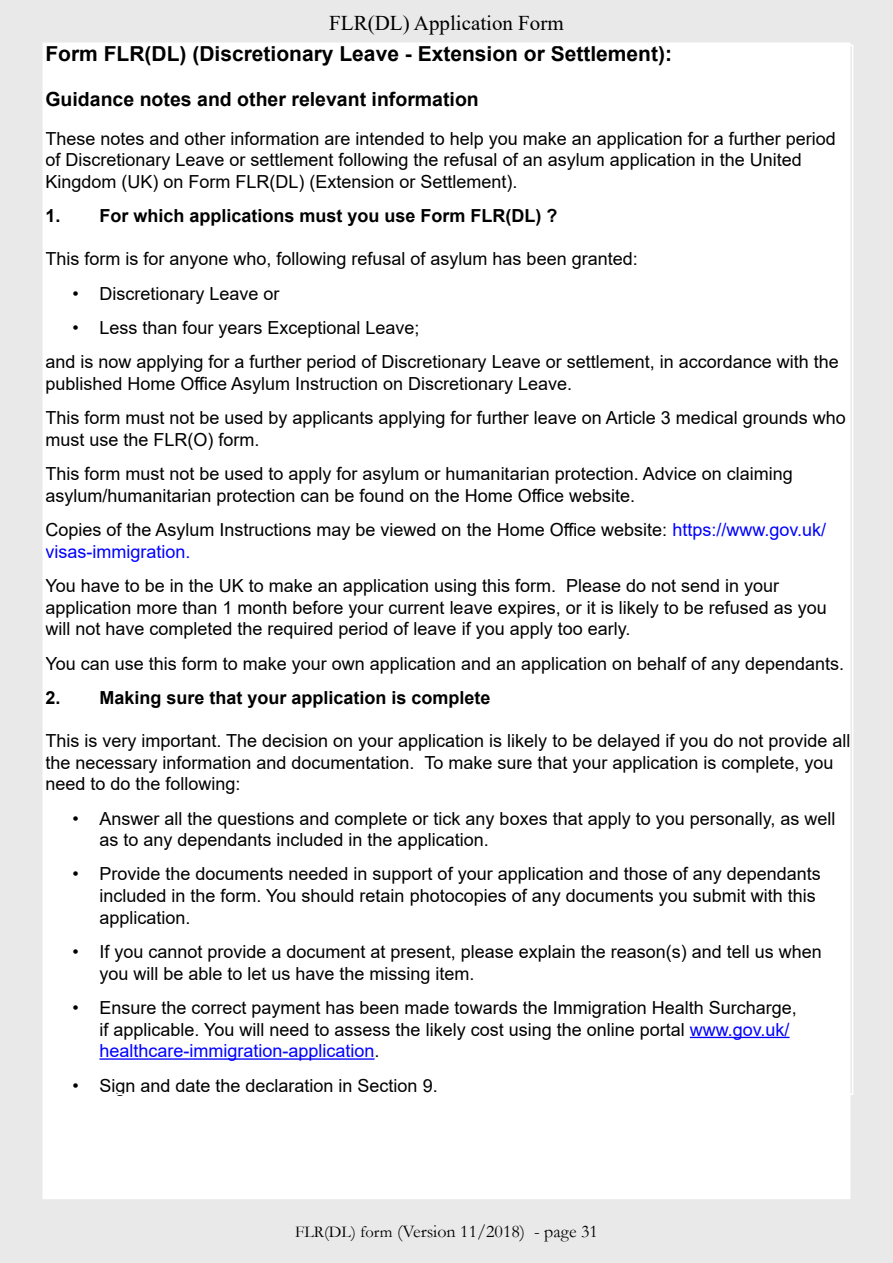
<style>
.page{position:relative;width:893px;height:1263px;background:#e9e9ea}
.page>*{position:absolute;margin:0;border:0;box-sizing:border-box;transform-origin:0 0}
.t1{font:700 21px "Arial";color:#000}
.t2{font:21px "Times New Roman";color:#000}
.t3{font:700 19.5px "Arial";color:#000}
.t4{font:18px/21.6px "Arial";color:#000}
.t5{font:700 18px "Arial";color:#000}
.t6{font:18px "Garamond";color:#000}
.t7{font:18px "Arial";color:#00f}
.s1{color:#00f}
.s2{font-size:16.5px}
</style>
<div class="page">
<div style="left:43px;top:43px;width:807px;height:1156px;background:#fff"></div>
<hr style="left:690px;top:1037px;width:100px;height:1px;background:#00f">
<hr style="left:99px;top:1058px;width:276px;height:2px;background:#00f">
<p class="t2" style="left:329px;top:8px;width:236px">FLR(DL) Application Form</p>
<p class="t1" style="left:45px;top:39px;width:628px">Form FLR(DL) (Discretionary Leave - Extension or Settlement):</p>
<p class="t3" style="left:45px;top:86px;width:435px">Guidance notes and other relevant information</p>
<p class="t4" style="left:45px;top:127px;width:792px">These notes and other information are intended to help you make an application for a further period of Discretionary Leave or settlement following the refusal of an asylum application in the United<br>Kingdom (UK) on Form FLR(DL) (Extension or Settlement).</p>
<p class="t5" style="left:45px;top:203px;width:514px">1. For which applications must you use Form FLR(DL) ?</p>
<p class="t4" style="left:45px;top:248px;width:594px">This form is for anyone who, following refusal of asylum has been granted:</p>
<p class="t4" style="left:72px;top:282px;width:209px">• Discretionary Leave or</p>
<p class="t4" style="left:45px;top:310px;width:795px;line-height:34.3px;text-indent:27px">• Less than four years Exceptional Leave;<br>and is now applying for a further period of Discretionary Leave or settlement, in accordance with the</p>
<p class="t4" style="left:45px;top:366px;width:802px;line-height:34.3px">published Home Office Asylum Instruction on Discretionary Leave.<br>This form must not be used by applicants applying for further leave on Article 3 medical grounds who</p>
<p class="t4" style="left:45px;top:422px;width:749px;line-height:34.3px">must use the FLR(O) form.<br>This form must not be used to apply for asylum or humanitarian protection. Advice on claiming</p>
<p class="t4" style="left:45px;top:478px;width:782px;line-height:34.3px">asylum/humanitarian protection can be found on the Home Office website.<br>Copies of the Asylum Instructions may be viewed on the Home Office website: <span class="s1">https://www.gov.uk/</span></p>
<p class="t7" style="left:45px;top:539px;width:147px">visas-immigration.</p>
<p class="t4" style="left:45px;top:575px;width:783px">You have to be in the UK to make an application using this form. Please do not send in your application more than 1 month before your current leave expires, or it is likely to be refused as you will not have completed the required period of leave if you apply too early.</p>
<p class="t4" style="left:45px;top:652px;width:800px">You can use this form to make your own application and an application on behalf of any dependants.</p>
<p class="t5" style="left:45px;top:685px;width:447px">2. Making sure that your application is complete</p>
<p class="t4" style="left:45px;top:730px;width:807px">This is very important. The decision on your application is likely to be delayed if you do not provide all the necessary information and documentation. To make sure that your application is complete, you need to do the following:</p>
<p class="t4" style="left:99px;top:807px;width:738px;text-indent:-27px">• Answer all the questions and complete or tick any boxes that apply to you personally, as well as to any dependants included in the application.</p>
<p class="t4" style="left:99px;top:863px;width:723px;text-indent:-27px">• Provide the documents needed in support of your application and those of any dependants included in the form. You should retain photocopies of any documents you submit with this application.</p>
<p class="t4" style="left:99px;top:941px;width:724px;text-indent:-27px">• If you cannot provide a document at present, please explain the reason(s) and tell us when you will be able to let us have the missing item.</p>
<p class="t4" style="left:99px;top:997px;width:699px;text-indent:-27px">• Ensure the correct payment has been made towards the Immigration Health Surcharge, if applicable. You will need to assess the likely cost using the online portal <span class="s1">www.gov.uk/ healthcare-immigration-application</span>.</p>
<p class="t4" style="left:72px;top:1074px;width:367px">• Sign and date the declaration in Section 9.</p>
<p class="t6" style="left:295px;top:1219px;width:304px"><span class="s2">FLR(DL) form</span> (Version 11/2018) - page 31</p>
</div>
